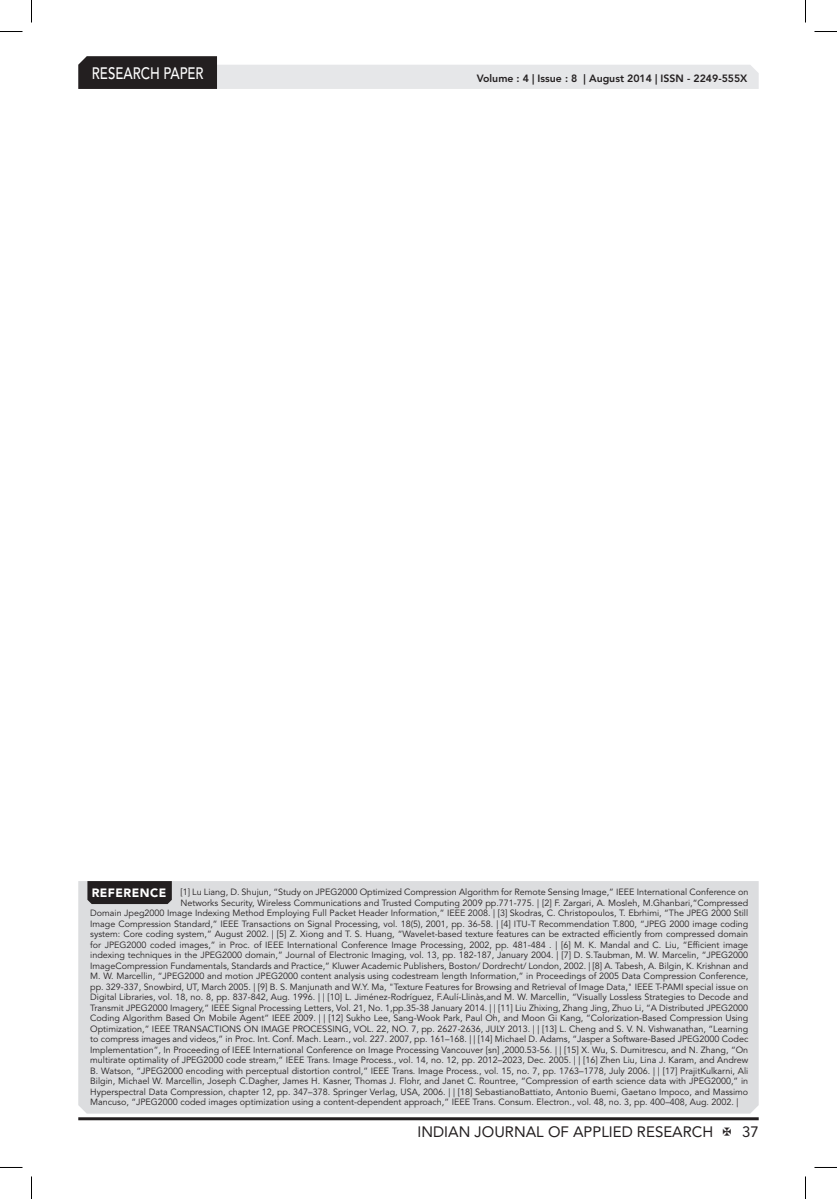
<style>
.page{position:relative;width:837px;height:1199px;background:#fff}
.page>*{position:absolute;margin:0;border:0;box-sizing:border-box;transform-origin:0 0}
.t1{font:500 16.5px "Avenir LT Std";color:#fff;scale:.8 1}
.t2{font:15px "Avenir LT Std";color:#231f20}
.t3{font:800 10.5px "Avenir LT Std";color:#231f20}
.t4{font:9px "Avenir LT Std";color:#231f20}
.s1{font-weight:900;font-size:12px;color:#fff}
</style>
<div class="page">
<hr style="left:78px;top:1117px;width:681px;height:3px;background:#231f20">
<svg style="left:78px;top:56px;width:681px;height:33px"></svg>
<div style="left:78px;top:881px;width:681px;height:232px;background:#dcdddf"></div>
<svg style="left:87px;top:881px;width:85px;height:23px;background:#262223"></svg>
<svg style="left:0;top:31px;width:22px;height:1px"></svg>
<svg style="left:814px;top:31px;width:23px;height:1px"></svg>
<svg style="left:0;top:1167px;width:22px;height:1px"></svg>
<svg style="left:814px;top:1167px;width:23px;height:1px"></svg>
<svg style="left:31px;top:0;width:1px;height:22px"></svg>
<svg style="left:31px;top:1176px;width:1px;height:22px"></svg>
<svg style="left:805px;top:0;width:1px;height:22px"></svg>
<svg style="left:805px;top:1176px;width:1px;height:22px"></svg>
<h1 class="t1" style="left:92px;top:63px;width:139px">RESEARCH PAPER</h1>
<p class="t3" style="left:477px;top:72px;width:272px">Volume : 4 | Issue : 8 | August 2014 | ISSN - 2249-555X</p>
<p class="t4" style="left:92px;top:886px;width:658px"><span class="s1">REFERENCE</span> [1] Lu Liang, D. Shujun, “Study on JPEG2000 Optimized Compression Algorithm for Remote Sensing Image,” IEEE International Conference on</p>
<p class="t4" style="left:180px;top:897px;width:569px">Networks Security, Wireless Communications and Trusted Computing 2009 pp.771-775. | [2] F. Zargari, A. Mosleh, M.Ghanbari,“Compressed</p>
<p class="t4" style="left:90px;top:907px;width:659px">Domain Jpeg2000 Image Indexing Method Employing Full Packet Header Information,” IEEE 2008. | [3] Skodras, C. Christopoulos, T. Ebrhimi, “The JPEG 2000 Still</p>
<p class="t4" style="left:90px;top:918px;width:660px">Image Compression Standard,” IEEE Transactions on Signal Processing, vol. 18(5), 2001, pp. 36-58. | [4] ITU-T Recommendation T.800, “JPEG 2000 image coding</p>
<p class="t4" style="left:90px;top:928px;width:660px">system: Core coding system,” August 2002. | [5] Z. Xiong and T. S. Huang, “Wavelet-based texture features can be extracted efficiently from compressed domain</p>
<p class="t4" style="left:90px;top:939px;width:659px">for JPEG2000 coded images,” in Proc. of IEEE International Conference Image Processing, 2002, pp. 481-484 . | [6] M. K. Mandal and C. Liu, “Efficient image</p>
<p class="t4" style="left:90px;top:949px;width:660px">indexing techniques in the JPEG2000 domain,” Journal of Electronic Imaging, vol. 13, pp. 182-187, January 2004. | [7] D. S.Taubman, M. W. Marcelin, “JPEG2000</p>
<p class="t4" style="left:90px;top:960px;width:659px">ImageCompression Fundamentals, Standards and Practice,” Kluwer Academic Publishers, Boston/ Dordrecht/ London, 2002. | [8] A. Tabesh, A. Bilgin, K. Krishnan and</p>
<p class="t4" style="left:90px;top:970px;width:659px">M. W. Marcellin, “JPEG2000 and motion JPEG2000 content analysis using codestream length Information,” in Proceedings of 2005 Data Compression Conference,</p>
<p class="t4" style="left:90px;top:981px;width:660px">pp. 329-337, Snowbird, UT, March 2005. | [9] B. S. Manjunath and W.Y. Ma, "Texture Features for Browsing and Retrieval of Image Data," IEEE T-PAMI special issue on</p>
<p class="t4" style="left:90px;top:991px;width:659px">Digital Libraries, vol. 18, no. 8, pp. 837-842, Aug. 1996. | | [10] L. Jiménez-Rodríguez, F.Aulí-Llinàs,and M. W. Marcellin, “Visually Lossless Strategies to Decode and</p>
<p class="t4" style="left:90px;top:1002px;width:659px">Transmit JPEG2000 Imagery,” IEEE Signal Processing Letters, Vol. 21, No. 1,pp.35-38 January 2014. | | [11] Liu Zhixing, Zhang Jing, Zhuo Li, “A Distributed JPEG2000</p>
<p class="t4" style="left:90px;top:1012px;width:659px">Coding Algorithm Based On Mobile Agent” IEEE 2009. | | [12] Sukho Lee, Sang-Wook Park, Paul Oh, and Moon Gi Kang, “Colorization-Based Compression Using</p>
<p class="t4" style="left:90px;top:1023px;width:659px">Optimization,” IEEE TRANSACTIONS ON IMAGE PROCESSING, VOL. 22, NO. 7, pp. 2627-2636, JULY 2013. | | [13] L. Cheng and S. V. N. Vishwanathan, “Learning</p>
<p class="t4" style="left:90px;top:1033px;width:660px">to compress images and videos,” in Proc. Int. Conf. Mach. Learn., vol. 227. 2007, pp. 161–168. | | [14] Michael D. Adams, “Jasper a Software-Based JPEG2000 Codec</p>
<p class="t4" style="left:90px;top:1044px;width:659px">Implementation”, In Proceeding of IEEE International Conference on Image Processing Vancouver [sn] ,2000.53-56. | | [15] X. Wu, S. Dumitrescu, and N. Zhang, “On</p>
<p class="t4" style="left:90px;top:1054px;width:659px">multirate optimality of JPEG2000 code stream,” IEEE Trans. Image Process., vol. 14, no. 12, pp. 2012–2023, Dec. 2005. | | [16] Zhen Liu, Lina J. Karam, and Andrew</p>
<p class="t4" style="left:90px;top:1065px;width:660px">B. Watson, “JPEG2000 encoding with perceptual distortion control,” IEEE Trans. Image Process., vol. 15, no. 7, pp. 1763–1778, July 2006. | | [17] PrajitKulkarni, Ali</p>
<p class="t4" style="left:90px;top:1075px;width:660px">Bilgin, Michael W. Marcellin, Joseph C.Dagher, James H. Kasner, Thomas J. Flohr, and Janet C. Rountree, “Compression of earth science data with JPEG2000,” in</p>
<p class="t4" style="left:90px;top:1086px;width:660px">Hyperspectral Data Compression, chapter 12, pp. 347–378. Springer Verlag, USA, 2006. | | [18] SebastianoBattiato, Antonio Buemi, Gaetano Impoco, and Massimo</p>
<p class="t4" style="left:90px;top:1096px;width:650px">Mancuso, “JPEG2000 coded images optimization using a content-dependent approach,” IEEE Trans. Consum. Electron., vol. 48, no. 3, pp. 400–408, Aug. 2002. |</p>
<h2 class="t2" style="left:418px;top:1122px;width:297px">INDIAN JOURNAL OF APPLIED RESEARCH</h2>
<h2 class="t2" style="left:742px;top:1122px;width:18px">37</h2>
</div>
